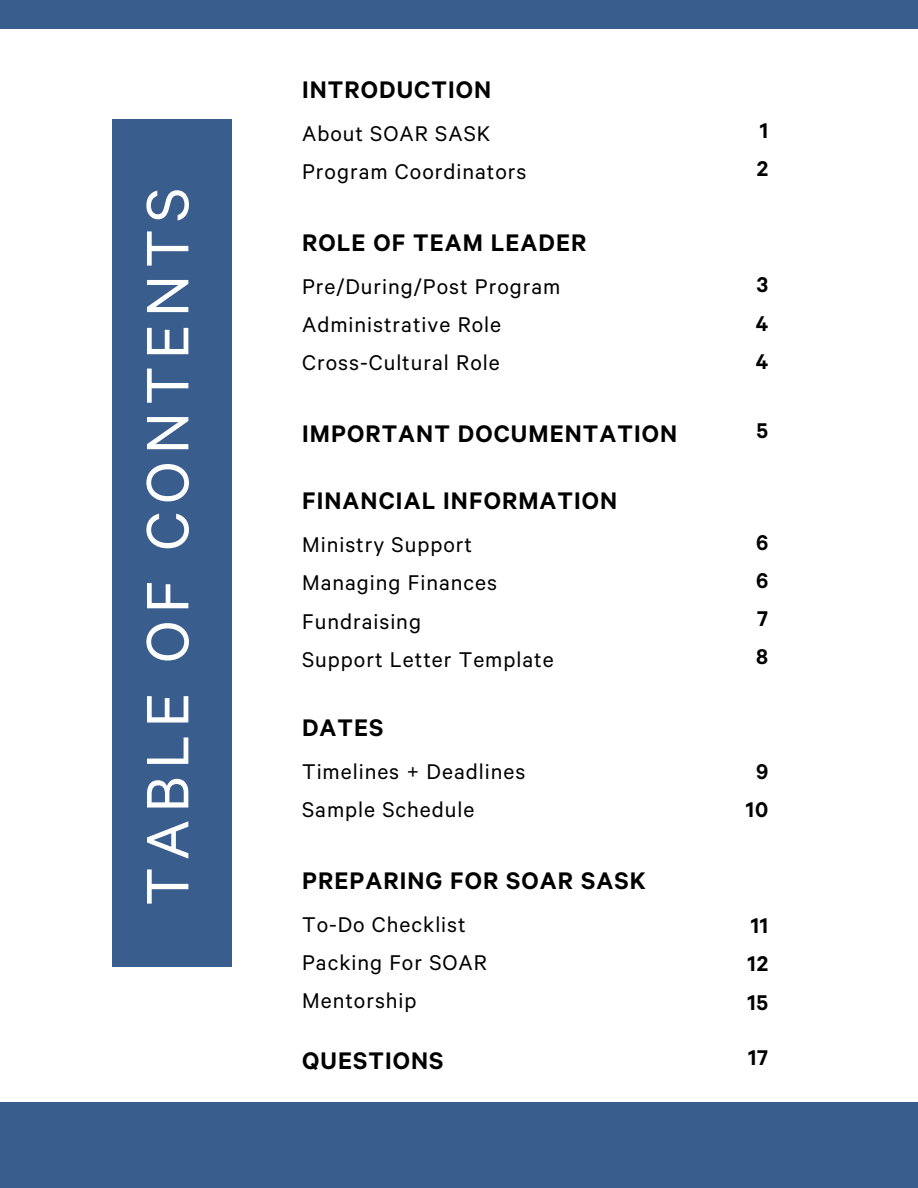
<style>
.page{position:relative;width:918px;height:1188px;background:#fff}
.page>*{position:absolute;margin:0;border:0;box-sizing:border-box;transform-origin:0 0}
.t1{font:67.35px "Calibre";letter-spacing:.11em;color:#fff}
.t2{font:600 27px "Calibre";letter-spacing:.04em;color:#000}
.t3{font:24px "Calibre";letter-spacing:.04em;color:#000}
.t4{font:600 24px "Calibre";letter-spacing:.04em;color:#000}
</style>
<div class="page">
<div style="left:112px;top:119px;width:119px;height:848px;background:#395d8d"></div>
<div style="left:0;top:1102px;width:918px;height:86px;background:#395d8d"></div>
<div style="left:0;top:0;width:918px;height:28px;background:#395d8d"></div>
<p class="t1" style="left:138px;top:906px;width:719px;rotate:-90deg">TABLE OF CONTENTS</p>
<p class="t2" style="left:302px;top:78px;width:191px">INTRODUCTION</p>
<p class="t3" style="left:302px;top:123px;width:190px">About SOAR SASK</p>
<p class="t3" style="left:302px;top:161px;width:226px">Program Coordinators</p>
<p class="t2" style="left:302px;top:231px;width:286px">ROLE OF TEAM LEADER</p>
<p class="t3" style="left:302px;top:276px;width:260px">Pre/During/Post Program</p>
<p class="t3" style="left:302px;top:314px;width:201px">Administrative Role</p>
<p class="t3" style="left:302px;top:352px;width:199px">Cross-Cultural Role</p>
<p class="t2" style="left:302px;top:422px;width:377px">IMPORTANT DOCUMENTATION</p>
<p class="t2" style="left:302px;top:489px;width:317px">FINANCIAL INFORMATION</p>
<p class="t3" style="left:302px;top:534px;width:172px">Ministry Support</p>
<p class="t3" style="left:302px;top:572px;width:196px">Managing Finances</p>
<p class="t3" style="left:302px;top:611px;width:120px">Fundraising</p>
<p class="t3" style="left:302px;top:649px;width:253px">Support Letter Template</p>
<p class="t2" style="left:302px;top:716px;width:83px">DATES</p>
<p class="t3" style="left:302px;top:761px;width:225px">Timelines + Deadlines</p>
<p class="t3" style="left:302px;top:799px;width:174px">Sample Schedule</p>
<p class="t2" style="left:302px;top:869px;width:345px">PREPARING FOR SOAR SASK</p>
<p class="t3" style="left:302px;top:914px;width:165px">To-Do Checklist</p>
<p class="t3" style="left:302px;top:952px;width:186px">Packing For SOAR</p>
<p class="t3" style="left:302px;top:990px;width:116px">Mentorship</p>
<p class="t2" style="left:302px;top:1049px;width:143px">QUESTIONS</p>
<p class="t4" style="left:760px;top:120px;width:10px">1</p>
<p class="t4" style="left:757px;top:158px;width:13px">2</p>
<p class="t4" style="left:757px;top:274px;width:13px">3</p>
<p class="t4" style="left:756px;top:313px;width:14px">4</p>
<p class="t4" style="left:756px;top:351px;width:14px">4</p>
<p class="t4" style="left:757px;top:420px;width:13px">5</p>
<p class="t4" style="left:756px;top:532px;width:14px">6</p>
<p class="t4" style="left:756px;top:570px;width:14px">6</p>
<p class="t4" style="left:757px;top:608px;width:12px">7</p>
<p class="t4" style="left:756px;top:646px;width:13px">8</p>
<p class="t4" style="left:756px;top:761px;width:14px">9</p>
<p class="t4" style="left:746px;top:799px;width:24px">10</p>
<p class="t4" style="left:751px;top:915px;width:19px">11</p>
<p class="t4" style="left:748px;top:953px;width:22px">12</p>
<p class="t4" style="left:747px;top:992px;width:22px">15</p>
<p class="t4" style="left:748px;top:1047px;width:22px">17</p>
</div>
